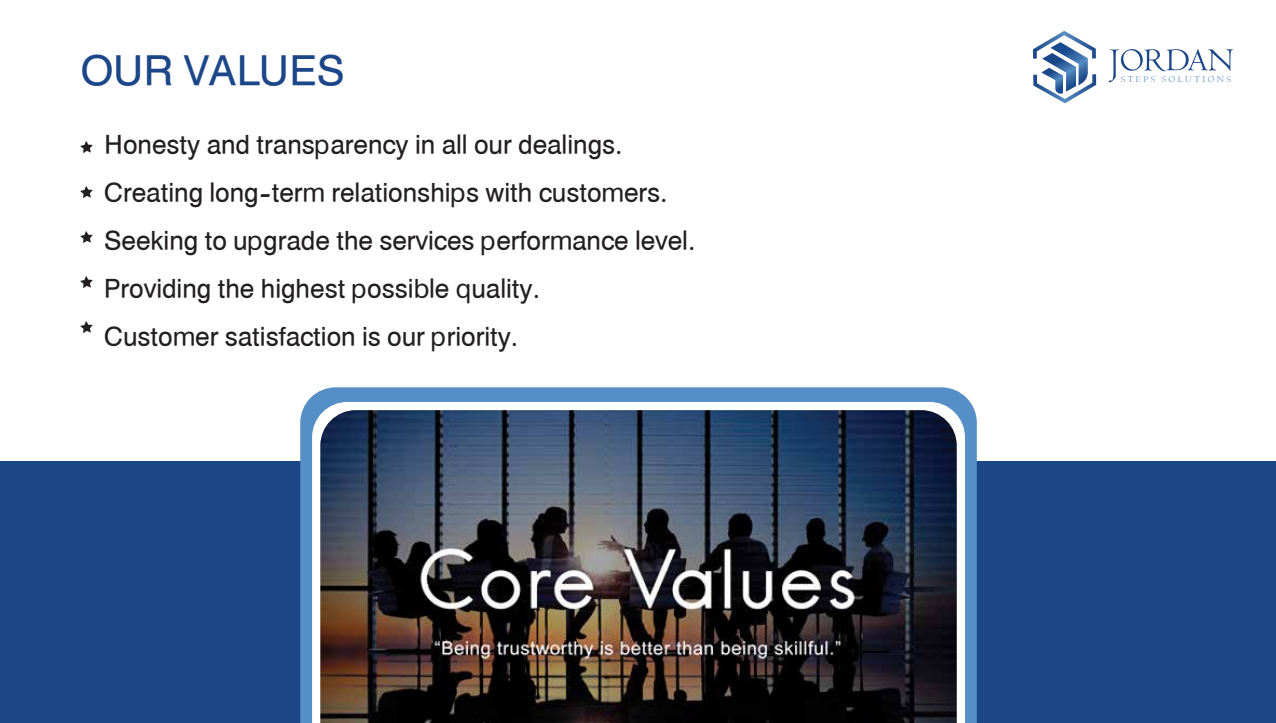
<style>
.page{position:relative;width:1276px;height:723px;background:#fff}
.page>*{position:absolute;margin:0;border:0;box-sizing:border-box;transform-origin:0 0}
.t1{font:48px "GE Snd";color:#1b4688}
.t2{font:30px/48px "GE Snd";color:#231f20}
.t3{font:9.3px "Centaur";letter-spacing:.25em;color:#568fc6}
</style>
<div class="page">
<div style="left:0;top:461px;width:1276px;height:262px;background:#1b4688"></div>
<svg style="left:80px;top:141px;width:13px;height:12px"></svg>
<svg style="left:80px;top:186px;width:13px;height:12px"></svg>
<svg style="left:80px;top:231px;width:13px;height:12px"></svg>
<svg style="left:80px;top:321px;width:13px;height:12px"></svg>
<svg style="left:80px;top:276px;width:13px;height:12px"></svg>
<svg style="left:300px;top:387px;width:677px;height:336px;background:#5d94c8"></svg>
<svg style="left:312px;top:402px;width:653px;height:321px"></svg>
<img style="left:320px;top:410px;width:636px;height:313px">
<svg style="left:1033px;top:31px;width:63px;height:72px"></svg>
<svg style="left:1108px;top:49px;width:125px;height:33px"></svg>
<h1 class="t1" style="left:81px;top:39px;width:265px">OUR VALUES</h1>
<p class="t2" style="left:104px;top:121px;width:593px">Honesty and transparency in all our dealings.<br>Creating long-term relationships with customers.<br>Seeking to upgrade the services performance level.<br>Providing the highest possible quality.<br>Customer satisfaction is our priority.</p>
<p class="t3" style="left:1120px;top:74px;width:111px">STEPS SOLUTIONS</p>
</div>
